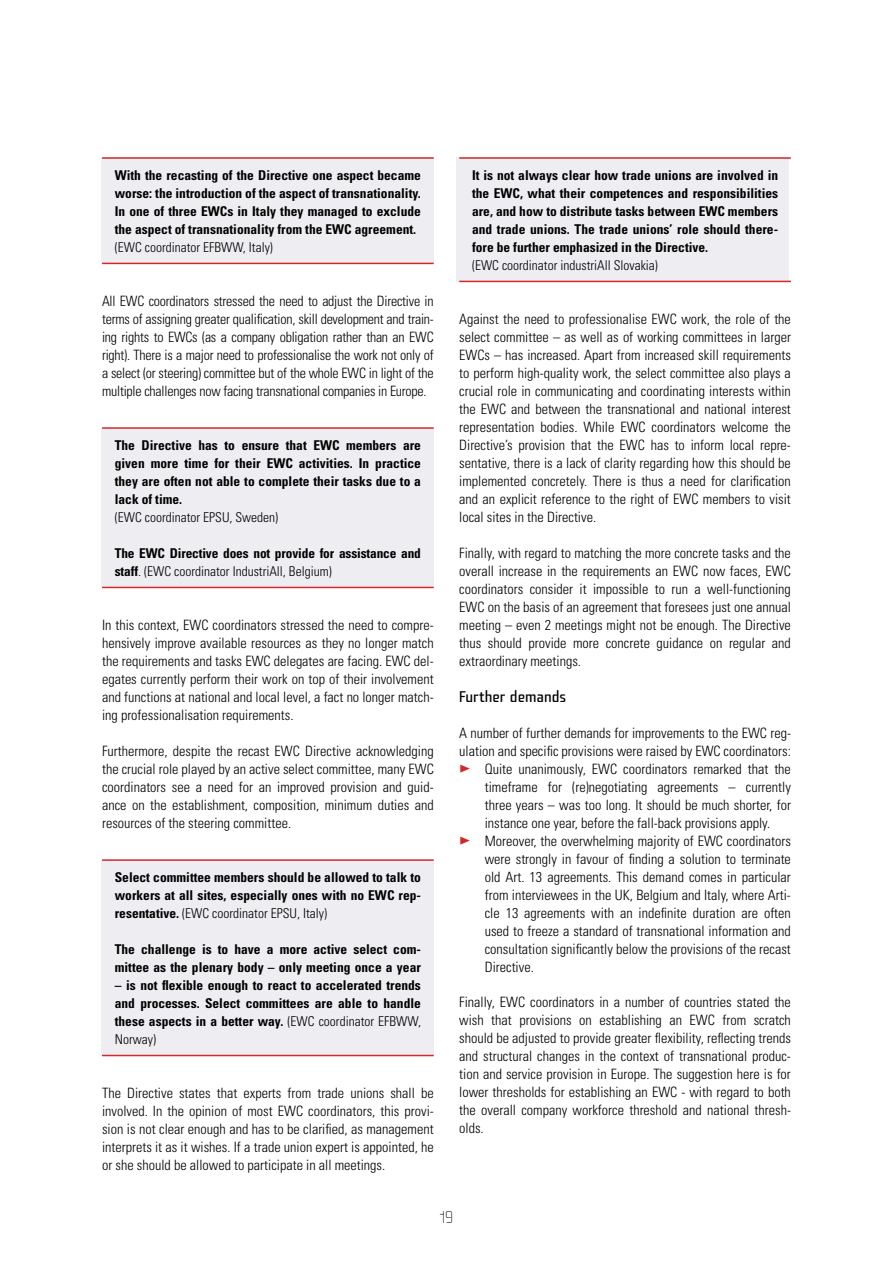
<style>
.page{position:relative;width:893px;height:1263px;background:#fff}
.page>*{position:absolute;margin:0;border:0;box-sizing:border-box;transform-origin:0 0}
.t1{font:16.5px "Fishmonger";color:#000}
.t2{font:15px "Fishmonger MR";color:#000}
.t3{font:300 condensed 14.25px/18px "Univers LT Std";color:#000;text-align:justify}
.t4{font:700 condensed 13.5px/18px "Univers LT Std";color:#000;text-align:justify}
.t5{font:300 condensed 13.5px "Univers LT Std";color:#000}
.s1{font-weight:300}
.s2{font-family:"The Sans Bold Caps";font-weight:400;font-stretch:normal;font-size:18.75px;color:#d42727}
</style>
<div class="page">
<div style="left:457px;top:157px;width:332px;height:125px;background:#eeeef2"></div>
<div style="left:102px;top:860px;width:332px;height:196px;background:#eeeef2"></div>
<div style="left:102px;top:428px;width:332px;height:159px;background:#eeeef2"></div>
<div style="left:102px;top:157px;width:332px;height:107px;background:#eeeef2"></div>
<hr style="left:102px;top:157px;width:332px;height:2px;background:#d42727">
<hr style="left:102px;top:263px;width:332px;height:1px;background:#d42727">
<hr style="left:102px;top:427px;width:332px;height:2px;background:#d42727">
<hr style="left:102px;top:587px;width:332px;height:1px;background:#d42727">
<hr style="left:102px;top:859px;width:332px;height:2px;background:#d42727">
<hr style="left:102px;top:1055px;width:332px;height:1px;background:#d42727">
<hr style="left:459px;top:157px;width:332px;height:2px;background:#d42727">
<hr style="left:459px;top:281px;width:332px;height:1px;background:#d42727">
<p class="t4" style="left:115px;top:166px;width:308px">With the recasting of the Directive one aspect became worse: the introduction of the aspect of transnationality.<br>In one of three EWCs in Italy they managed to exclude the aspect of transnationality from the EWC agreement.</p>
<p class="t5" style="left:115px;top:239px;width:160px">(EWC coordinator EFBWW, Italy)</p>
<p class="t3" style="left:102px;top:292px;width:333px">All EWC coordinators stressed the need to adjust the Directive in terms of assigning greater qualification, skill development and train&shy;ing rights to EWCs (as a company obligation rather than an EWC right). There is a major need to professionalise the work not only of a select (or steering) committee but of the whole EWC in light of the multiple challenges now facing transnational companies in Europe.</p>
<p class="t4" style="left:115px;top:436px;width:308px">The Directive has to ensure that EWC members are given more time for their EWC activities. In practice they are often not able to complete their tasks due to a lack of time.</p>
<p class="t5" style="left:115px;top:509px;width:165px">(EWC coordinator EPSU, Sweden)</p>
<p class="t4" style="left:115px;top:544px;width:308px">The EWC Directive does not provide for assistance and staff<span class="s1">. (EWC coordinator IndustriAll, Belgium)</span></p>
<p class="t3" style="left:102px;top:616px;width:333px">In this context, EWC coordinators stressed the need to compre&shy;hensively improve available resources as they no longer match the requirements and tasks EWC delegates are facing. EWC del&shy;egates currently perform their work on top of their involvement and functions at national and local level, a fact no longer match&shy;ing professionalisation requirements.</p>
<p class="t3" style="left:102px;top:742px;width:333px">Furthermore, despite the recast EWC Directive acknowledging the crucial role played by an active select committee, many EWC coordinators see a need for an improved provision and guid&shy;ance on the establishment, composition, minimum duties and resources of the steering committee.</p>
<p class="t4" style="left:115px;top:868px;width:308px">Select committee members should be allowed to talk to workers at all sites, especially ones with no EWC rep&shy;resentative. <span class="s1">(EWC coordinator EPSU, Italy)</span></p>
<p class="t4" style="left:115px;top:940px;width:308px">The challenge is to have a more active select com&shy;mittee as the plenary body – only meeting once a year</p>
<p class="t4" style="left:115px;top:976px;width:308px">– is not flexible enough to react to accelerated trends and processes. Select committees are able to handle these aspects in a better way. <span class="s1">(EWC coordinator EFBWW, Norway)</span></p>
<p class="t3" style="left:102px;top:1084px;width:333px">The Directive states that experts from trade unions shall be involved. In the opinion of most EWC coordinators, this provi&shy;sion is not clear enough and has to be clarified, as management interprets it as it wishes. If a trade union expert is appointed, he or she should be allowed to participate in all meetings.</p>
<p class="t4" style="left:472px;top:166px;width:308px">It is not always clear how trade unions are involved in the EWC, what their competences and responsibilities are, and how to distribute tasks between EWC members and trade unions. The trade unions’ role should there&shy;fore be further emphasized in the Directive.</p>
<p class="t5" style="left:472px;top:257px;width:187px">(EWC coordinator industriAll Slovakia)</p>
<p class="t3" style="left:459px;top:310px;width:333px">Against the need to professionalise EWC work, the role of the select committee – as well as of working committees in larger EWCs – has increased. Apart from increased skill requirements to perform high-quality work, the select committee also plays a crucial role in communicating and coordinating interests within the EWC and between the transnational and national interest representation bodies. While EWC coordinators welcome the Directive’s provision that the EWC has to inform local repre&shy;sentative, there is a lack of clarity regarding how this should be implemented concretely. There is thus a need for clarification and an explicit reference to the right of EWC members to visit local sites in the Directive.</p>
<p class="t3" style="left:459px;top:544px;width:333px">Finally, with regard to matching the more concrete tasks and the overall increase in the requirements an EWC now faces, EWC coordinators consider it impossible to run a well-functioning EWC on the basis of an agreement that foresees just one annual meeting – even 2 meetings might not be enough. The Directive thus should provide more concrete guidance on regular and extraordinary meetings.</p>
<p class="t2" style="left:459px;top:687px;width:109px">Further demands</p>
<p class="t3" style="left:459px;top:724px;width:333px">A number of further demands for improvements to the EWC reg-</p>
<p class="t3" style="left:459px;top:742px;width:333px">ulation and specific provisions were raised by EWC coordinators:</p>
<p class="t3" style="left:459px;top:760px;width:333px"><span class="s2">&gt;</span> Quite unanimously, EWC coordinators remarked that the</p>
<p class="t3" style="left:485px;top:778px;width:308px">timeframe for (re)negotiating agreements – currently</p>
<p class="t3" style="left:485px;top:796px;width:308px">three years – was too long. It should be much shorter, for</p>
<p class="t3" style="left:485px;top:814px;width:287px">instance one year, before the fall-back provisions apply.</p>
<p class="t3" style="left:459px;top:832px;width:333px"><span class="s2">&gt;</span> Moreover, the overwhelming majority of EWC coordinators</p>
<p class="t3" style="left:485px;top:850px;width:308px">were strongly in favour of finding a solution to terminate</p>
<p class="t3" style="left:485px;top:868px;width:308px">old Art. 13 agreements. This demand comes in particular</p>
<p class="t3" style="left:485px;top:886px;width:308px">from interviewees in the UK, Belgium and Italy, where Arti-</p>
<p class="t3" style="left:485px;top:904px;width:308px">cle 13 agreements with an indefinite duration are often</p>
<p class="t3" style="left:485px;top:922px;width:308px">used to freeze a standard of transnational information and</p>
<p class="t3" style="left:485px;top:940px;width:308px">consultation significantly below the provisions of the recast</p>
<p class="t3" style="left:485px;top:958px;width:51px">Directive.</p>
<p class="t3" style="left:459px;top:992px;width:333px">Finally, EWC coordinators in a number of countries stated the wish that provisions on establishing an EWC from scratch should be adjusted to provide greater flexibility, reflecting trends and structural changes in the context of transnational produc&shy;tion and service provision in Europe. The suggestion here is for lower thresholds for establishing an EWC - with regard to both the overall company workforce threshold and national thresh&shy;olds.</p>
<p class="t1" style="left:440px;top:1206px;width:15px">19</p>
</div>
